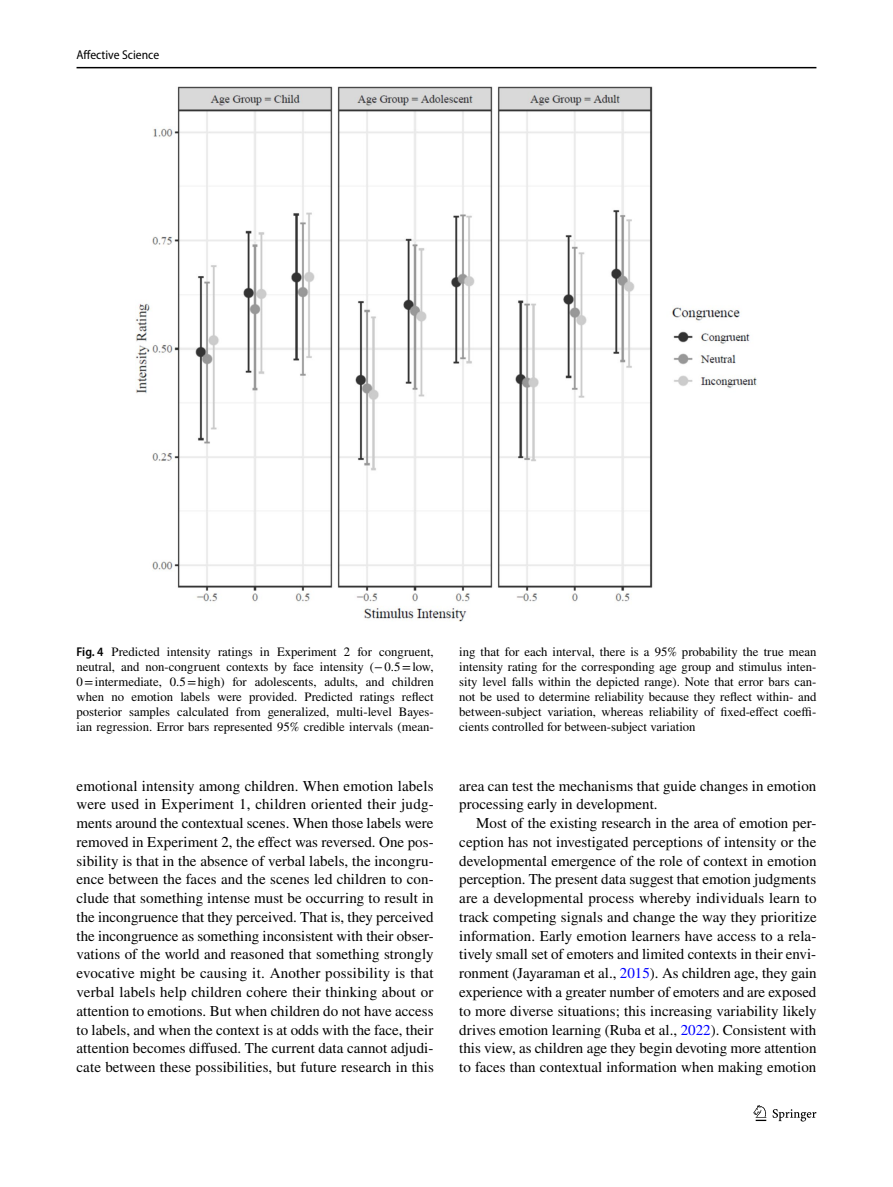
<style>
.page{position:relative;width:893px;height:1187px;background:#fff}
.page>*{position:absolute;margin:0;border:0;box-sizing:border-box;transform-origin:0 0}
.t1{font:15px/18.8px "STIX";letter-spacing:.005em;color:#000;text-align:justify}
.t2{font:12.75px/15px "STIX";color:#000;text-align:justify}
.t3{font:semi-condensed 12.75px "Myriad Pro";color:#000}
.s1{font-family:"Myriad Pro";font-weight:600;font-stretch:semi-condensed}
.s2{color:#00f}
</style>
<div class="page">
<hr style="left:77px;top:67px;width:739px;height:1px;background:#000">
<svg style="left:753px;top:1105px;width:13px;height:15px"></svg>
<svg style="left:773px;top:1109px;width:43px;height:12px"></svg>
<img style="left:136px;top:87px;width:621px;height:534px">
<p class="t3" style="left:77px;top:48px;width:84px">Affective Science</p>
<p class="t2" style="left:77px;top:645px;width:359px"><span class="s1">Fig. 4</span> Predicted intensity ratings in Experiment 2 for congruent, neutral, and non-congruent contexts by face intensity (−0.5=low, 0=intermediate, 0.5=high) for adolescents, adults, and children when no emotion labels were provided. Predicted ratings reflect posterior samples calculated from generalized, multi-level Bayes&shy;ian regression. Error bars represented 95% credible intervals (mean-</p>
<p class="t2" style="left:459px;top:645px;width:359px">ing that for each interval, there is a 95% probability the true mean intensity rating for the corresponding age group and stimulus inten&shy;sity level falls within the depicted range). Note that error bars can&shy;not be used to determine reliability because they reflect within- and between-subject variation, whereas reliability of fixed-effect coeffi&shy;cients controlled for between-subject variation</p>
<p class="t1" style="left:77px;top:777px;width:359px">emotional intensity among children. When emotion labels were used in Experiment 1, children oriented their judg&shy;ments around the contextual scenes. When those labels were removed in Experiment 2, the effect was reversed. One pos&shy;sibility is that in the absence of verbal labels, the incongru&shy;ence between the faces and the scenes led children to con&shy;clude that something intense must be occurring to result in the incongruence that they perceived. That is, they perceived the incongruence as something inconsistent with their obser&shy;vations of the world and reasoned that something strongly evocative might be causing it. Another possibility is that verbal labels help children cohere their thinking about or attention to emotions. But when children do not have access to labels, and when the context is at odds with the face, their attention becomes diffused. The current data cannot adjudi&shy;cate between these possibilities, but future research in this</p>
<p class="t1" style="left:459px;top:777px;width:359px">area can test the mechanisms that guide changes in emotion processing early in development.</p>
<p class="t1" style="left:459px;top:814px;width:359px;text-indent:17px">Most of the existing research in the area of emotion per&shy;ception has not investigated perceptions of intensity or the developmental emergence of the role of context in emotion perception. The present data suggest that emotion judgments are a developmental process whereby individuals learn to track competing signals and change the way they prioritize information. Early emotion learners have access to a rela&shy;tively small set of emoters and limited contexts in their envi&shy;ronment (Jayaraman et al., <span class="s2">2015</span>). As children age, they gain experience with a greater number of emoters and are exposed to more diverse situations; this increasing variability likely drives emotion learning (Ruba et al., <span class="s2">2022</span>). Consistent with this view, as children age they begin devoting more attention to faces than contextual information when making emotion</p>
</div>
